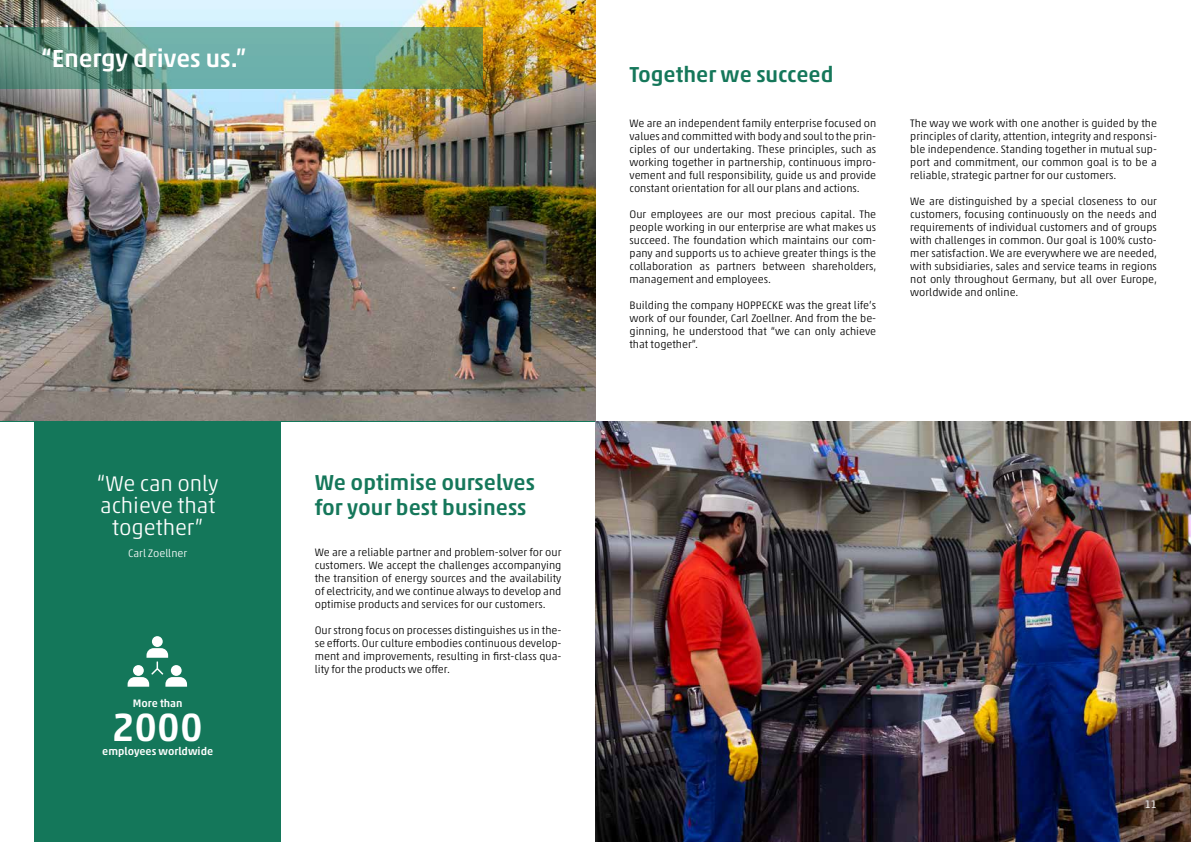
<style>
.page{position:relative;width:1191px;height:842px;background:#fff}
.page>*{position:absolute;margin:0;border:0;box-sizing:border-box;transform-origin:0 0}
.t1{font:500 40px "Akko Pro";color:#fff}
.t2{font:500 25px "Akko Pro";color:#fff}
.t3{font:500 22px/25px "Akko Pro";color:#15775a}
.t4{font:300 22px/22px "Akko Pro";color:#fff;text-align:center}
.t5{font:300 11px/13px "Akko Pro";color:#000;text-align:justify}
.t6{font:500 11px "Akko Pro";color:#fff}
.t7{font:300 11px "Akko Pro";color:#fff}
</style>
<div class="page">
<img style="left:0;top:0;width:595px;height:421px">
<svg style="left:0;top:27px;width:483px;height:61px;background:#6ca08a"></svg>
<div style="left:34px;top:421px;width:247px;height:421px;background:#14775a"></div>
<div style="left:152px;top:636px;width:11px;height:11px;background:#fff;border-radius:50%"></div>
<svg style="left:128px;top:648px;width:59px;height:39px"></svg>
<img style="left:595px;top:421px;width:596px;height:421px">
<h2 class="t2" style="left:41px;top:43px;width:207px">“Energy drives us.”</h2>
<h3 class="t4" style="left:97px;top:473px;width:123px">“We can only achieve that together”</h3>
<p class="t7" style="left:128px;top:547px;width:60px">Carl Zoellner</p>
<p class="t6" style="left:133px;top:697px;width:51px">More than</p>
<h1 class="t1" style="left:112px;top:703px;width:92px">2000</h1>
<p class="t6" style="left:102px;top:745px;width:112px">employees worldwide</p>
<h3 class="t3" style="left:315px;top:470px;width:222px">We optimise ourselves for your best business</h3>
<p class="t5" style="left:315px;top:546px;width:248px">We are a reliable partner and problem-solver for our customers. We accept the challenges accompanying the transition of energy sources and the availability of electricity, and we continue always to develop and optimise products and services for our customers.</p>
<p class="t5" style="left:315px;top:624px;width:248px">Our strong focus on processes distinguishes us in the&shy;se efforts. Our culture embodies continuous develop&shy;ment and improvements, resulting in first-class qua&shy;lity for the products we offer.</p>
<h3 class="t3" style="left:629px;top:62px;width:205px">Together we succeed</h3>
<p class="t5" style="left:629px;top:117px;width:248px">We are an independent family enterprise focused on values and committed with body and soul to the prin&shy;ciples of our undertaking. These principles, such as working together in partnership, continuous impro&shy;vement and full responsibility, guide us and provide constant orientation for all our plans and actions.</p>
<p class="t5" style="left:629px;top:208px;width:248px">Our employees are our most precious capital. The people working in our enterprise are what makes us succeed. The foundation which maintains our com&shy;pany and supports us to achieve greater things is the collaboration as partners between shareholders, management and employees.</p>
<p class="t5" style="left:629px;top:299px;width:248px">Building the company HOPPECKE was the great life’s work of our founder, Carl Zoellner. And from the be&shy;ginning, he understood that “we can only achieve that together”.</p>
<p class="t5" style="left:910px;top:117px;width:248px">The way we work with one another is guided by the principles of clarity, attention, integrity and responsi&shy;ble independence. Standing together in mutual sup&shy;port and commitment, our common goal is to be a reliable, strategic partner for our customers.</p>
<p class="t5" style="left:910px;top:195px;width:248px">We are distinguished by a special closeness to our customers, focusing continuously on the needs and requirements of individual customers and of groups with challenges in common. Our goal is 100% custo&shy;mer satisfaction. We are everywhere we are needed, with subsidiaries, sales and service teams in regions not only throughout Germany, but all over Europe, worldwide and online.</p>
<p class="t7" style="left:1144px;top:798px;width:14px">11</p>
</div>
